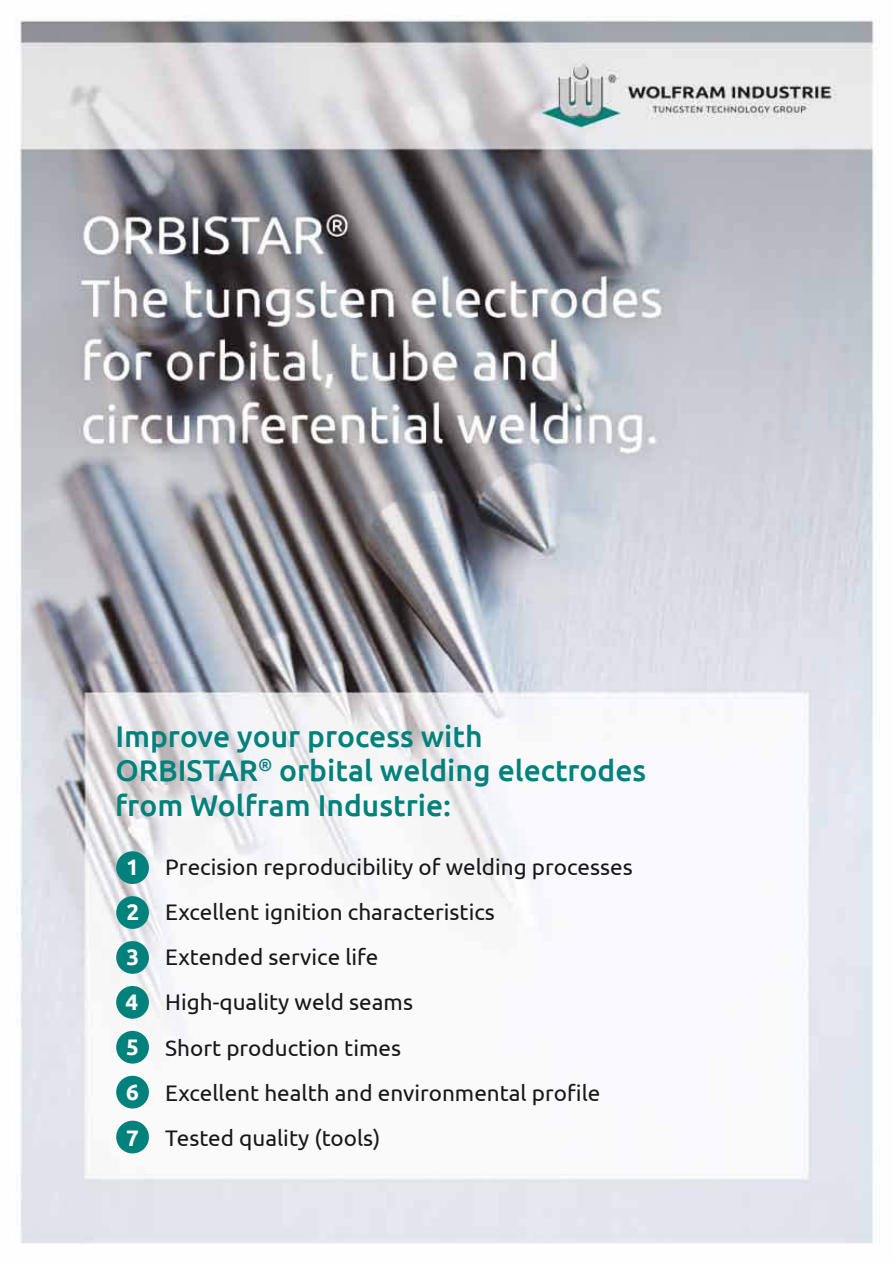
<style>
.page{position:relative;width:893px;height:1263px;background:#fff}
.page>*{position:absolute;margin:0;border:0;box-sizing:border-box;transform-origin:0 0}
.t1{font:500 30px/34.5px "Ubuntu";color:#00817b}
.t2{font:22.5px/45px "Ubuntu";color:#1a171b}
.t3{font:700 22.5px/45px "Ubuntu";color:#fff;text-align:justify}
</style>
<div class="page">
<img style="left:20px;top:16px;width:860px;height:1228px">
<div style="left:116px;top:1121px;width:33px;height:32px;background:#00817b;border-radius:50%"></div>
<div style="left:116px;top:1031px;width:33px;height:32px;background:#00817b;border-radius:50%"></div>
<div style="left:116px;top:986px;width:33px;height:33px;background:#00817b;border-radius:50%"></div>
<div style="left:116px;top:851px;width:33px;height:33px;background:#00817b;border-radius:50%"></div>
<div style="left:116px;top:941px;width:33px;height:33px;background:#00817b;border-radius:50%"></div>
<div style="left:116px;top:896px;width:33px;height:33px;background:#00817b;border-radius:50%"></div>
<div style="left:116px;top:1076px;width:33px;height:32px;background:#00817b;border-radius:50%"></div>
<h1 class="t1" style="left:115px;top:720px;width:532px">Improve your process with<br>ORBISTAR<sup>®</sup> orbital welding electrodes from Wolfram Industrie:</h1>
<p class="t3" style="left:126px;top:845px;width:15px">1<br>2<br>3<br>4<br>5<br>6<br>7</p>
<p class="t2" style="left:165px;top:846px;width:469px">Precision reproducibility of welding processes<br>Excellent ignition characteristics<br>Extended service life<br>High-quality weld seams<br>Short production times<br>Excellent health and environmental pro昀椀le<br>Tested quality (tools)</p>
</div>
